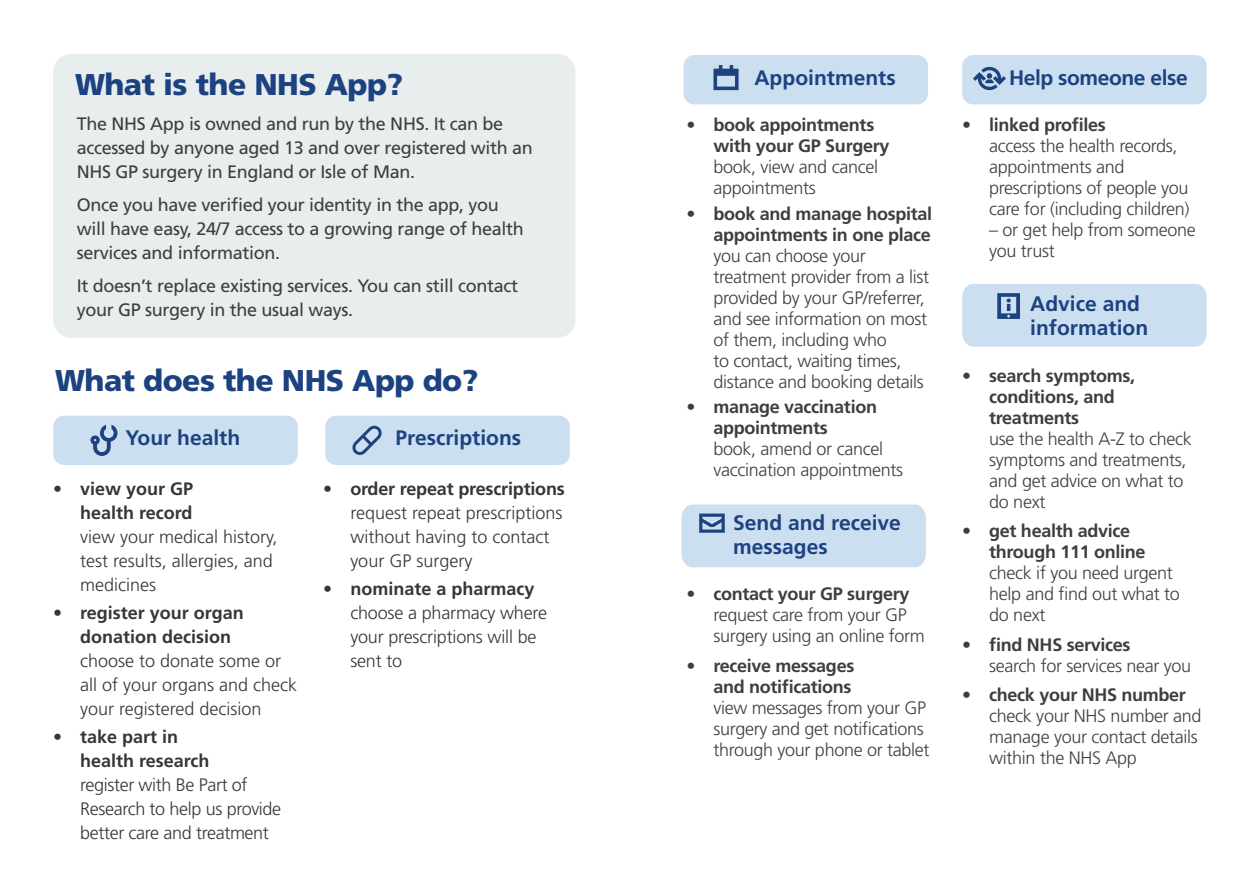
<style>
.page{position:relative;width:1259px;height:893px;background:#fff}
.page>*{position:absolute;margin:0;border:0;box-sizing:border-box;transform-origin:0 0}
.Body{font:900 30px "Frutiger LT Std";letter-spacing:-.02em;color:#1c4280}
.Body-2{font:700 21px/24px "Frutiger LT Std";color:#1c4280}
.Body-3{font:700 21px "Frutiger LT Std";letter-spacing:-.02em;color:#1c4280}
.t1{font:300 18px/21px "Frutiger LT Std";letter-spacing:-.02em;color:#3e3e3f}
.t2{font:300 18px/24px "Frutiger LT Std";color:#393536}
.Body-4{font:18px/24px "Frutiger LT Std";letter-spacing:-.02em;color:#3e3e3f}
.t3{font:300 18px/24px "Frutiger LT Std";letter-spacing:-.02em;color:#393536}
.t4{font:700 18px/21px "Frutiger LT Std";letter-spacing:-.02em;color:#3e3e3f}
.s1{font-weight:700}
.s2{font-weight:300}
</style>
<div class="page">
<div style="left:325px;top:416px;width:245px;height:49px;background:#ccdff1;border-radius:11px"></div>
<div style="left:53px;top:54px;width:522px;height:284px;background:#e8edee;border-radius:18px"></div>
<div style="left:53px;top:416px;width:245px;height:49px;background:#ccdff1;border-radius:11px"></div>
<svg style="left:90px;top:425px;width:27px;height:31px"></svg>
<svg style="left:352px;top:425px;width:30px;height:30px"></svg>
<div style="left:962px;top:55px;width:244px;height:49px;background:#ccdff1;border-radius:11px"></div>
<div style="left:683px;top:55px;width:245px;height:49px;background:#ccdff1;border-radius:11px"></div>
<svg style="left:713px;top:65px;width:25px;height:25px"></svg>
<svg style="left:973px;top:66px;width:33px;height:25px"></svg>
<div style="left:962px;top:284px;width:244px;height:63px;background:#ccdff1"></div>
<div style="left:681px;top:504px;width:245px;height:63px;background:#ccdff1"></div>
<p class="Body" style="left:75px;top:66px;width:330px">What is the NHS App?</p>
<p class="Body-4" style="left:77px;top:112px;width:457px">The NHS App is owned and run by the NHS. It can be accessed by anyone aged 13 and over registered with an<br>NHS GP surgery in England or Isle of Man.</p>
<p class="Body-4" style="left:77px;top:193px;width:448px">Once you have verified your identity in the app, you will have easy, 24/7 access to a growing range of health services and information.</p>
<p class="Body-4" style="left:77px;top:274px;width:443px">It doesn’t replace existing services. You can still contact your GP surgery in the usual ways.</p>
<p class="Body" style="left:55px;top:363px;width:425px">What does the NHS App do?</p>
<p class="Body-2" style="left:125px;top:426px;width:116px">Your health</p>
<p class="t2" style="left:80px;top:477px;width:199px;text-indent:-27px"><span class="s1">• view your GP<br>health record<br></span>view your medical history, test results, allergies, and medicines</p>
<p class="t2" style="left:80px;top:601px;width:219px;text-indent:-27px"><span class="s1">• register your organ donation decision<br></span>choose to donate some or all of your organs and check your registered decision</p>
<p class="t3" style="left:80px;top:725px;width:203px;text-indent:-27px"><span class="s1">• take part in<br>health research<br></span>register with Be Part of<br>Research to help us provide better care and treatment</p>
<p class="Body-2" style="left:396px;top:426px;width:127px">Prescriptions</p>
<p class="t2" style="left:350px;top:477px;width:216px;text-indent:-27px"><span class="s1">• order repeat prescriptions </span>request repeat prescriptions without having to contact your GP surgery</p>
<p class="t2" style="left:350px;top:577px;width:198px;text-indent:-27px"><span class="s1">• nominate a pharmacy </span>choose a pharmacy where your prescriptions will be sent to</p>
<p class="Body-2" style="left:754px;top:66px;width:143px">Appointments</p>
<p class="t4" style="left:713px;top:115px;width:177px;text-indent:-27px">• book appointments with your GP Surgery <span class="s2">book, view and cancel appointments</span></p>
<p class="t1" style="left:713px;top:203px;width:220px;text-indent:-27px"><span class="s1">• book and manage hospital appointments in one place </span>you can choose your treatment provider from a list provided by your GP/referrer, and see information on most of them, including who<br>to contact, waiting times, distance and booking details</p>
<p class="t1" style="left:713px;top:396px;width:191px;text-indent:-27px"><span class="s1">• manage vaccination appointments<br></span>book, amend or cancel vaccination appointments</p>
<p class="Body-2" style="left:733px;top:510px;width:169px">Send and receive messages</p>
<p class="t1" style="left:713px;top:584px;width:213px;text-indent:-27px"><span class="s1">• contact your GP surgery </span>request care from your GP surgery using an online form</p>
<p class="t1" style="left:713px;top:656px;width:218px;text-indent:-27px"><span class="s1">• receive messages<br>and notifications<br></span>view messages from your GP surgery and get notifications through your phone or tablet</p>
<p class="Body-3" style="left:1009px;top:65px;width:180px">Help someone else</p>
<p class="t1" style="left:989px;top:115px;width:202px;text-indent:-27px"><span class="s1">• linked profiles<br></span>access the health records, appointments and prescriptions of people you care for (including children)</p>
<p class="t1" style="left:989px;top:220px;width:208px">– or get help from someone you trust</p>
<p class="Body-2" style="left:1030px;top:292px;width:119px">Advice and information</p>
<p class="t1" style="left:989px;top:365px;width:204px;text-indent:-27px"><span class="s1">• search symptoms, conditions, and treatments<br></span>use the health A-Z to check symptoms and treatments, and get advice on what to do next</p>
<p class="t1" style="left:989px;top:521px;width:192px;text-indent:-27px"><span class="s1">• get health advice through 111 online </span>check if you need urgent help and find out what to do next</p>
<p class="t1" style="left:989px;top:634px;width:203px;text-indent:-27px"><span class="s1">• find NHS services<br></span>search for services near you</p>
<p class="t1" style="left:989px;top:685px;width:214px;text-indent:-27px"><span class="s1">• check your NHS number </span>check your NHS number and manage your contact details within the NHS App</p>
</div>
